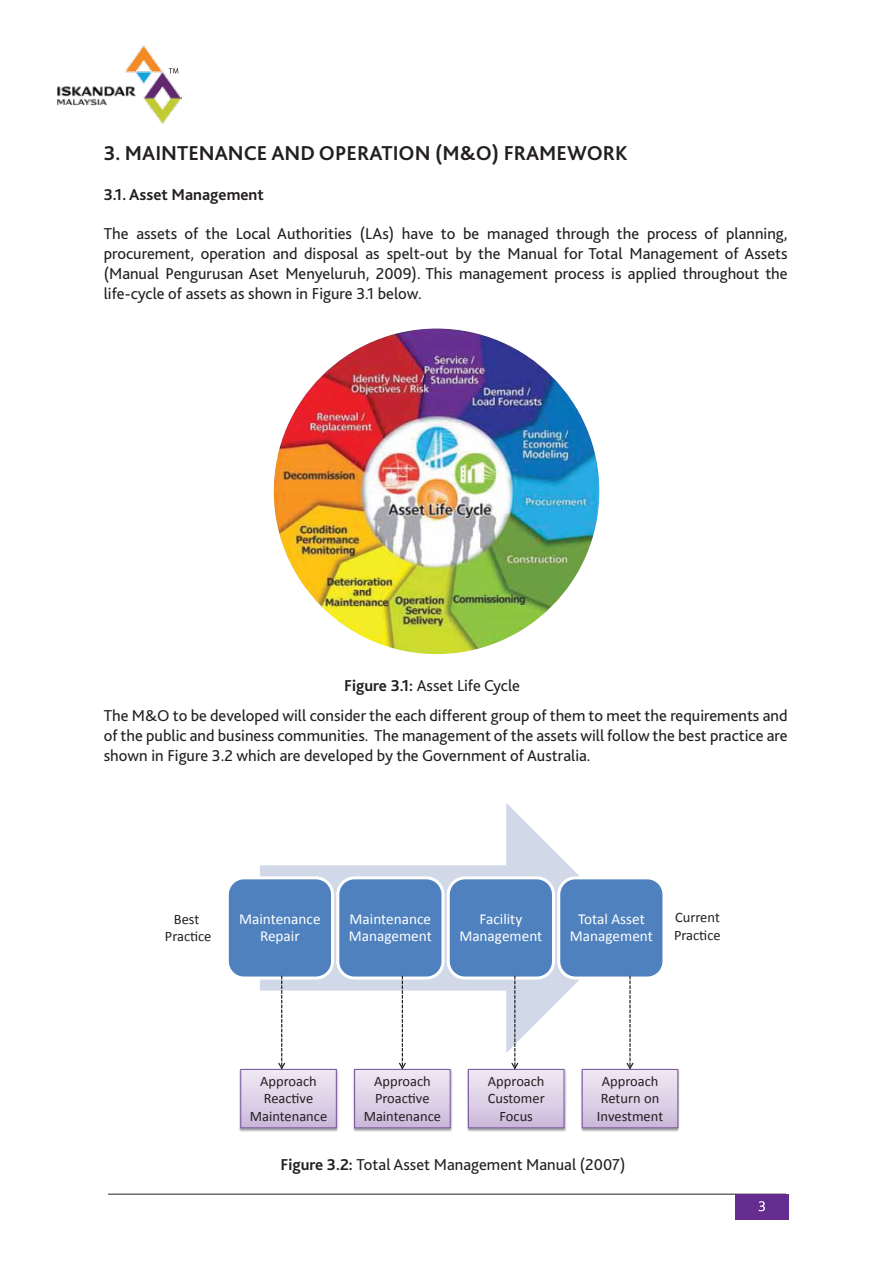
<style>
.page{position:relative;width:893px;height:1263px;background:#fff}
.page>*{position:absolute;margin:0;border:0;box-sizing:border-box;transform-origin:0 0}
.t1{font:700 21px "Bliss 2";color:#231f20}
.t2{font:16.5px/19.8px "Bliss 2";color:#231f20}
.t3{font:700 16.5px "Bliss 2";color:#231f20}
.t4{font:15.15px/16.8px "Calibri";color:#fff;text-align:center}
.t5{font:14.4px/17.4px "Calibri";color:#231f20;text-align:center}
.s1{font-weight:700}
</style>
<div class="page">
<img style="left:57px;top:86px;width:67px;height:19px">
<img style="left:124px;top:45px;width:57px;height:79px">
<svg style="left:169px;top:68px;width:9px;height:5px"></svg>
<div style="left:736px;top:1194px;width:53px;height:25px;background:#662d91"></div>
<svg style="left:759px;top:1201px;width:6px;height:10px"></svg>
<svg style="left:260px;top:803px;width:320px;height:250px"></svg>
<div style="left:227px;top:878px;width:106px;height:100px;background:#4e81be;border-radius:17px"></div>
<div style="left:226px;top:876px;width:108px;height:103px;border:3px solid #fff;border-radius:17px"></div>
<div style="left:338px;top:878px;width:105px;height:100px;background:#4e81be;border-radius:17px"></div>
<div style="left:336px;top:876px;width:108px;height:103px;border:3px solid #fff;border-radius:17px"></div>
<div style="left:448px;top:878px;width:105px;height:100px;background:#4e81be;border-radius:17px"></div>
<div style="left:447px;top:876px;width:108px;height:103px;border:3px solid #fff;border-radius:17px"></div>
<div style="left:559px;top:878px;width:105px;height:100px;background:#4e81be;border-radius:17px"></div>
<div style="left:557px;top:876px;width:108px;height:103px;border:3px solid #fff;border-radius:17px"></div>
<img style="left:239px;top:1068px;width:100px;height:64px">
<div style="left:241px;top:1069px;width:95px;height:59px;background:linear-gradient(to bottom,#f1ebf5,#ccb9da)"></div>
<div style="left:240px;top:1069px;width:97px;height:59px;border:1px solid #7e60a1"></div>
<img style="left:353px;top:1068px;width:100px;height:64px">
<div style="left:355px;top:1069px;width:95px;height:59px;background:linear-gradient(to bottom,#f1ebf5,#ccb9da)"></div>
<div style="left:354px;top:1069px;width:97px;height:59px;border:1px solid #7e60a1"></div>
<img style="left:467px;top:1068px;width:100px;height:64px">
<img style="left:476px;top:1068px;width:83px;height:64px">
<div style="left:468px;top:1069px;width:96px;height:59px;background:linear-gradient(to bottom,#f1ebf5,#ccb9da)"></div>
<div style="left:468px;top:1069px;width:97px;height:59px;border:1px solid #7e60a1"></div>
<img style="left:581px;top:1068px;width:99px;height:64px">
<img style="left:586px;top:1068px;width:92px;height:64px">
<div style="left:582px;top:1069px;width:96px;height:59px;background:linear-gradient(to bottom,#f1ebf5,#ccb9da)"></div>
<div style="left:582px;top:1069px;width:96px;height:59px;border:1px solid #7e60a1"></div>
<svg style="left:278px;top:976px;width:7px;height:93px"></svg>
<svg style="left:399px;top:976px;width:7px;height:93px"></svg>
<svg style="left:511px;top:976px;width:7px;height:93px"></svg>
<svg style="left:626px;top:976px;width:7px;height:93px"></svg>
<img style="left:274px;top:328px;width:325px;height:326px;border-radius:163px">
<p class="t1" style="left:104px;top:140px;width:525px">3. MAINTENANCE AND OPERATION (M&amp;O) FRAMEWORK</p>
<p class="t3" style="left:104px;top:184px;width:162px">3.1. Asset Management</p>
<p class="t2" style="left:104px;top:224px;width:685px;text-align:justify">The assets of the Local Authorities (LAs) have to be managed through the process of planning, procurement, operation and disposal as spelt-out by the Manual for Total Management of Assets (Manual Pengurusan Aset Menyeluruh, 2009). This management process is applied throughout the life-cycle of assets as shown in Figure 3.1 below.</p>
<p class="t2" style="left:104px;top:670px;width:685px;line-height:30.5px;text-indent:240px"><span class="s1">Figure 3.1:</span> Asset Life Cycle<br>The M&amp;O to be developed will consider the each different group of them to meet the requirements and</p>
<p class="t2" style="left:104px;top:725px;width:685px">of the public and business communities. The management of the assets will follow the best practice are shown in Figure 3.2 which are developed by the Government of Australia.</p>
<p class="t5" style="left:165px;top:910px;width:48px">Best<br>Practice</p>
<p class="t5" style="left:674px;top:909px;width:48px;text-align:left">Current<br>Practice</p>
<p class="t4" style="left:239px;top:910px;width:83px">Maintenance<br>Repair</p>
<p class="t4" style="left:349px;top:910px;width:85px;text-align:left">Maintenance<br>Management</p>
<p class="t4" style="left:459px;top:910px;width:85px">Facility<br>Management</p>
<p class="t4" style="left:570px;top:910px;width:85px">Total Asset<br>Management</p>
<p class="t5" style="left:250px;top:1072px;width:79px">Approach<br>Reactive<br>Maintenance</p>
<p class="t5" style="left:364px;top:1072px;width:79px">Approach<br>Proactive<br>Maintenance</p>
<p class="t5" style="left:488px;top:1072px;width:58px">Approach<br>Customer<br>Focus</p>
<p class="t5" style="left:597px;top:1072px;width:68px">Approach<br>Return on<br>Investment</p>
<p class="t2" style="left:280px;top:1154px;width:346px"><span class="s1">Figure 3.2:</span> Total Asset Management Manual (2007)</p>
</div>
